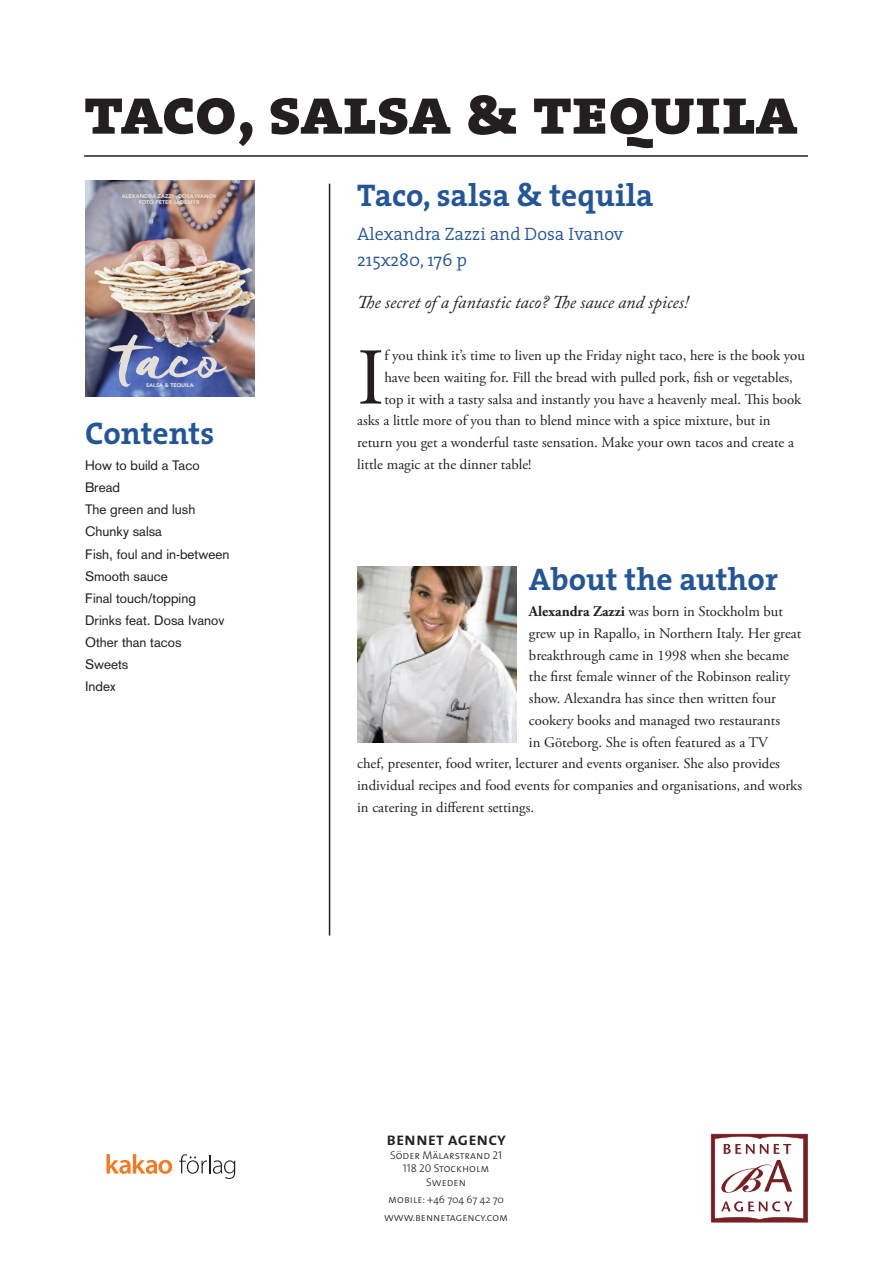
<style>
.page{position:relative;width:893px;height:1263px;background:#fff}
.page>*{position:absolute;margin:0;border:0;box-sizing:border-box;transform-origin:0 0}
.Bröd{font:80.25px "Adobe Garamond Pro";color:#231f20}
.t1{font:69px "Freeland";color:#e5e0d7}
.Titel{font:67.5px "The Serif Extra Bold Caps";color:#231f20}
.mellan{font:700 31.5px "The Serif";color:#235698}
.sv_titel{font:700 31.5px "The Serif";color:#235698}
.Ingress{font:italic 18px "Adobe Caslon Pro";color:#231f20}
.Förfat{font:300 18px "The Serif";color:#235698}
.t2{font:18px "The Sans Semi Bold Caps";color:#231f20}
.Bröd_2{font:14.7px "Adobe Garamond Pro";color:#231f20}
.Bröd-2{font:14.7px "Adobe Garamond Pro";color:#231f20}
.Innehåll{font:13.5px "Akzidenz Grotesk";color:#231f20}
.t3{font:11.25px/13.5px "The Sans Light Caps";color:#231f20;text-align:center}
.t4{font:300 10.5px "The Sans";color:#231f20}
.t5{font:900 5.4px/6.4px "Avenir";letter-spacing:-.005em;color:#e5e0d7;text-align:center}
.s1{font-weight:700}
.s2{font-family:"The Sans Light Caps";font-weight:400;font-size:11.25px}
.s3{font-size:11.25px}
</style>
<div class="page">
<hr style="left:84px;top:155px;width:724px;height:2px;background:#231f20">
<hr style="left:329px;top:184px;width:1px;height:751px;background:#231f20">
<img style="left:357px;top:567px;width:159px;height:176px">
<img style="left:85px;top:181px;width:170px;height:215px">
<svg style="left:107px;top:1154px;width:65px;height:20px"></svg>
<svg style="left:179px;top:1154px;width:56px;height:25px"></svg>
<svg style="left:711px;top:1134px;width:97px;height:88px"></svg>
<p class="Titel" style="left:84px;top:54px;width:715px">taco, salsa &amp; tequila</p>
<p class="t5" style="left:122px;top:193px;width:96px">ALEXANDRA ZAZZI . DOSA IVANOV<br>FOTO PETER JADEMYR</p>
<p class="sv_titel" style="left:357px;top:169px;width:298px">Taco, salsa &amp; tequila</p>
<p class="Förfat" style="left:357px;top:219px;width:268px">Alexandra Zazzi and Dosa Ivanov</p>
<p class="Förfat" style="left:357px;top:245px;width:111px">215x280, 176 p</p>
<p class="Ingress" style="left:357px;top:292px;width:333px">The secret of a fantastic taco? The sauce and spices!</p>
<p class="Bröd" style="left:357px;top:330px;width:29px">I</p>
<p class="Bröd-2" style="left:384px;top:346px;width:422px">f you think it’s time to liven up the Friday night taco, here is the book you</p>
<p class="t1" style="left:120px;top:313px;width:106px">taco</p>
<p class="t5" style="left:146px;top:382px;width:49px">SALSA &amp; TEQUILA</p>
<p class="Bröd-2" style="left:384px;top:368px;width:410px">have been waiting for. Fill the bread with pulled pork, fish or vegetables,</p>
<p class="Bröd-2" style="left:384px;top:390px;width:418px">top it with a tasty salsa and instantly you have a heavenly meal. This book</p>
<p class="Bröd-2" style="left:357px;top:412px;width:415px">asks a little more of you than to blend mince with a spice mixture, but in</p>
<p class="Bröd-2" style="left:357px;top:433px;width:438px">return you get a wonderful taste sensation. Make your own tacos and create a</p>
<p class="Bröd-2" style="left:357px;top:455px;width:176px">little magic at the dinner table!</p>
<p class="mellan" style="left:85px;top:407px;width:131px">Contents</p>
<p class="Innehåll" style="left:85px;top:458px;width:116px">How to build a Taco</p>
<p class="Innehåll" style="left:85px;top:480px;width:37px">Bread</p>
<p class="Innehåll" style="left:85px;top:502px;width:112px">The green and lush</p>
<p class="Innehåll" style="left:85px;top:524px;width:79px">Chunky salsa</p>
<p class="Innehåll" style="left:85px;top:546px;width:146px">Fish, foul and in-between</p>
<p class="Innehåll" style="left:85px;top:568px;width:84px">Smooth sauce</p>
<p class="Innehåll" style="left:85px;top:590px;width:112px">Final touch/topping</p>
<p class="Innehåll" style="left:85px;top:612px;width:141px">Drinks feat. Dosa Ivanov</p>
<p class="Innehåll" style="left:85px;top:634px;width:98px">Other than tacos</p>
<p class="Innehåll" style="left:85px;top:656px;width:45px">Sweets</p>
<p class="Innehåll" style="left:85px;top:678px;width:32px">Index</p>
<p class="mellan" style="left:529px;top:553px;width:250px">About the author</p>
<p class="Bröd_2" style="left:529px;top:602px;width:255px"><span class="s1">Alexandra Zazzi</span> was born in Stockholm but</p>
<p class="Bröd_2" style="left:529px;top:624px;width:274px">grew up in Rapallo, in Northern Italy. Her great</p>
<p class="Bröd_2" style="left:529px;top:646px;width:262px">breakthrough came in 1998 when she became</p>
<p class="Bröd_2" style="left:529px;top:668px;width:263px">the first female winner of the Robinson reality</p>
<p class="Bröd_2" style="left:529px;top:689px;width:249px">show. Alexandra has since then written four</p>
<p class="Bröd_2" style="left:529px;top:711px;width:253px">cookery books and managed two restaurants</p>
<p class="Bröd_2" style="left:529px;top:733px;width:240px">in Göteborg. She is often featured as a TV</p>
<p class="Bröd_2" style="left:357px;top:755px;width:424px">chef, presenter, food writer, lecturer and events organiser. She also provides</p>
<p class="Bröd_2" style="left:357px;top:776px;width:446px">individual recipes and food events for companies and organisations, and works</p>
<p class="Bröd_2" style="left:357px;top:798px;width:178px">in catering in different settings.</p>
<p class="t2" style="left:386px;top:1124px;width:121px">bennet agency</p>
<p class="t3" style="left:390px;top:1148px;width:113px">Söder Mälarstrand 21<br>118 20 Stockholm<br>Sweden</p>
<p class="t4" style="left:388px;top:1191px;width:117px"><span class="s2">mobile</span><span class="s3">: +</span>46 704 67 42 70</p>
<p class="t3" style="left:384px;top:1210px;width:126px">www.bennetagency.com</p>
</div>
